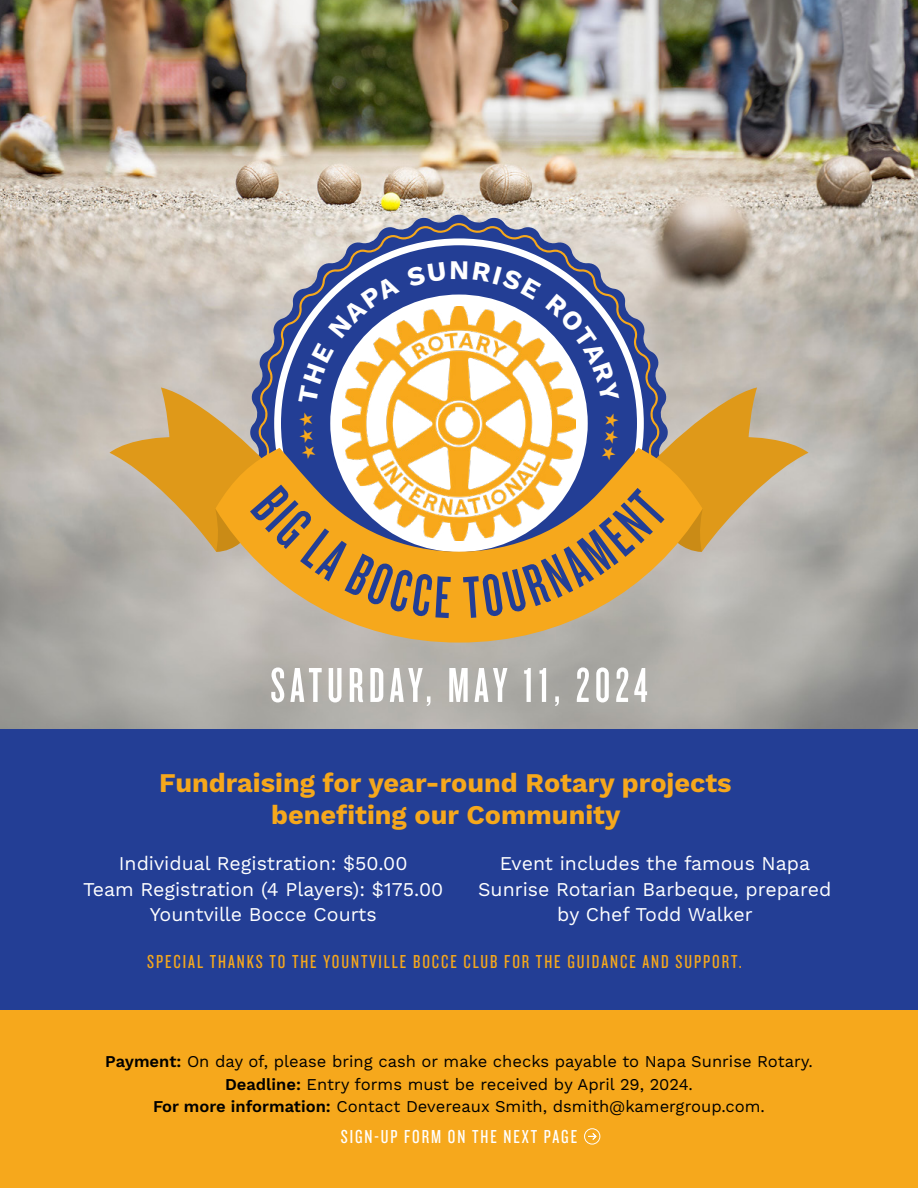
<style>
.page{position:relative;width:918px;height:1188px;background:#fff}
.page>*{position:absolute;margin:0;border:0;box-sizing:border-box;transform-origin:0 0}
.t1{font:51px "Knockout 47 Bantamweight";letter-spacing:.1em;color:#fff}
.t2{font:700 27px/32.4px "Work Sans";color:#f6a81c;text-align:center}
.t3{font:19.5px/25.5px "Work Sans";color:#fff;text-align:center}
.t4{font:19.5px "Knockout 28 Junior Feathrwt";letter-spacing:.1em;color:#f6a81c}
.t5{font:19.5px "Knockout 28 Junior Feathrwt";letter-spacing:.1em;color:#fff}
.t6{font:16.5px/22.5px "Work Sans";color:#000;text-align:center}
.s1{font-weight:600}
</style>
<div class="page">
<img style="left:0;top:0;width:918px;height:729px">
<div style="left:0;top:729px;width:918px;height:281px;background:#233e95"></div>
<div style="left:0;top:1010px;width:918px;height:178px;background:#f6a81c"></div>
<svg style="left:249px;top:214px;width:420px;height:47px;background:#cbc6c2"></svg>
<svg style="left:257px;top:223px;width:404px;height:38px;background:#a0a2b6"></svg>
<svg style="left:215px;top:618px;width:488px;height:25px;background:#caaf7e"></svg>
<svg style="left:584px;top:1128px;width:16px;height:17px"></svg>
<svg style="left:110px;top:261px;width:698px;height:357px;background:#c0a883"></svg>
<h1 class="t1" style="left:270px;top:655px;width:379px">SATURDAY, MAY 11, 2024</h1>
<h2 class="t2" style="left:159px;top:768px;width:574px">Fundraising for year-round Rotary projects benefiting our Community</h2>
<p class="t3" style="left:83px;top:852px;width:362px">Individual Registration: $50.00<br>Team Registration (4 Players): $175.00<br>Yountville Bocce Courts</p>
<p class="t3" style="left:478px;top:852px;width:355px">Event includes the famous Napa<br>Sunrise Rotarian Barbeque, prepared by Chef Todd Walker</p>
<p class="t4" style="left:147px;top:950px;width:596px">SPECIAL THANKS TO THE YOUNTVILLE BOCCE CLUB FOR THE GUIDANCE AND SUPPORT.</p>
<p class="t6" style="left:105px;top:1051px;width:709px"><span class="s1">Payment:</span> On day of, please bring cash or make checks payable to Napa Sunrise Rotary.<br><span class="s1">Deadline:</span> Entry forms must be received by April 29, 2024.<br><span class="s1">For more information:</span> Contact Devereaux Smith, dsmith@kamergroup.com.</p>
<p class="t5" style="left:341px;top:1125px;width:238px">SIGN-UP FORM ON THE NEXT PAGE</p>
</div>
